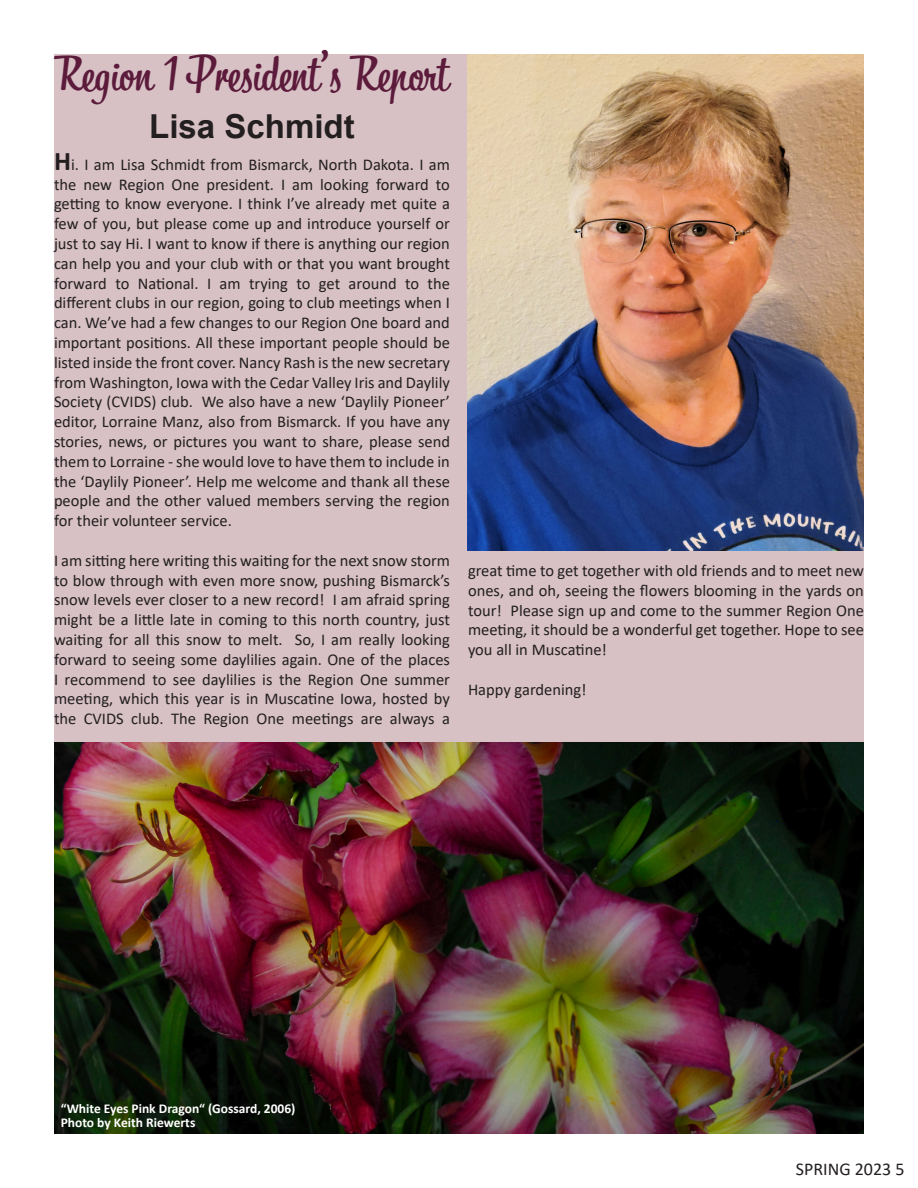
<style>
.page{position:relative;width:918px;height:1188px;background:#fff}
.page>*{position:absolute;margin:0;border:0;box-sizing:border-box;transform-origin:0 0}
.t1{font:48px "Bistro Script";color:#5c1b3b}
.t2{font:700 33px "Arial";color:#231f20}
.t3{font:18px "Calibri";color:#231f20}
.t4{font:16.5px/19.8px "Calibri";color:#231f20;text-align:justify}
.t5{font:700 13.5px "Calibri";color:#fff}
.s1{font-weight:700;font-size:27px}
</style>
<div class="page">
<div style="left:54px;top:54px;width:810px;height:688px;background:#d7c1c5"></div>
<img style="left:468px;top:54px;width:396px;height:496px">
<img style="left:54px;top:742px;width:810px;height:392px">
<p class="t1" style="left:54px;top:44px;width:395px">Region 1 President’s Report</p>
<p class="t2" style="left:149px;top:103px;width:207px">Lisa Schmidt</p>
<p class="t4" style="left:54px;top:154px;width:398px"><span class="s1">H</span>i. I am Lisa Schmidt from Bismarck, North Dakota. I am the new Region One president. I am looking forward to getting to know everyone. I think I’ve already met quite a few of you, but please come up and introduce yourself or just to say Hi. I want to know if there is anything our region can help you and your club with or that you want brought forward to National. I am trying to get around to the different clubs in our region, going to club meetings when I can. We’ve had a few changes to our Region One board and important positions. All these important people should be listed inside the front cover. Nancy Rash is the new secretary from Washington, Iowa with the Cedar Valley Iris and Daylily Society (CVIDS) club. We also have a new ‘Daylily Pioneer’ editor, Lorraine Manz, also from Bismarck. If you have any stories, news, or pictures you want to share, please send them to Lorraine - she would love to have them to include in the ‘Daylily Pioneer’. Help me welcome and thank all these people and the other valued members serving the region for their volunteer service.</p>
<p class="t4" style="left:54px;top:550px;width:398px">I am sitting here writing this waiting for the next snow storm to blow through with even more snow, pushing Bismarck’s snow levels ever closer to a new record! I am afraid spring might be a little late in coming to this north country, just waiting for all this snow to melt. So, I am really looking forward to seeing some daylilies again. One of the places I recommend to see daylilies is the Region One summer meeting, which this year is in Muscatine Iowa, hosted by the CVIDS club. The Region One meetings are always a</p>
<p class="t4" style="left:468px;top:560px;width:398px">great time to get together with old friends and to meet new ones, and oh, seeing the flowers blooming in the yards on tour! Please sign up and come to the summer Region One meeting, it should be a wonderful get together. Hope to see you all in Muscatine!</p>
<p class="t4" style="left:468px;top:679px;width:120px">Happy gardening!</p>
<p class="t5" style="left:61px;top:1099px;width:236px">“White Eyes Pink Dragon“ (Gossard, 2006)</p>
<p class="t5" style="left:61px;top:1113px;width:136px">Photo by Keith Riewerts</p>
<p class="t3" style="left:796px;top:1156px;width:110px">SPRING 2023 5</p>
</div>
